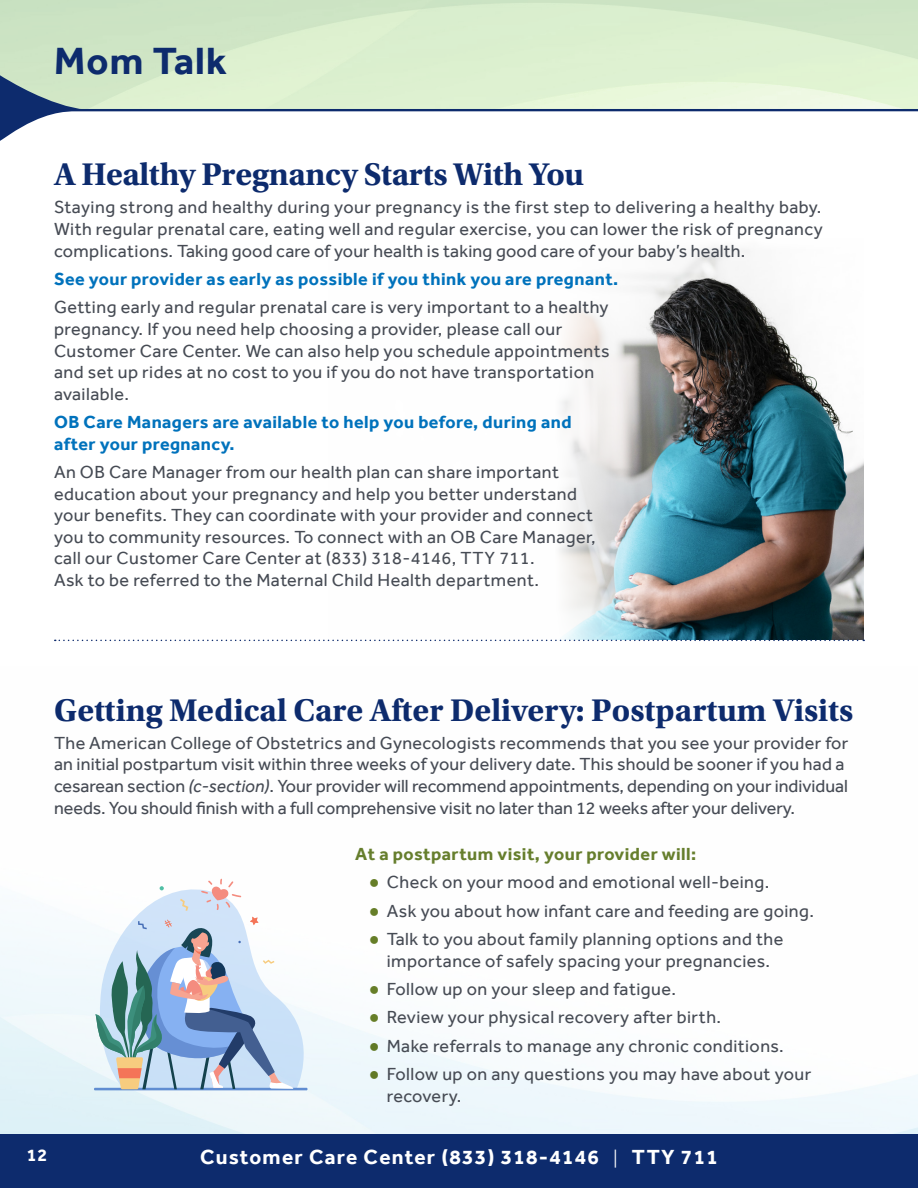
<style>
.page{position:relative;width:918px;height:1188px;background:#fff}
.page>*{position:absolute;margin:0;border:0;box-sizing:border-box;transform-origin:0 0}
.t1{font:700 39px "Effra";letter-spacing:.03em;color:#0d2b6d}
.t2{font:700 33px "Utopia Std";color:#0d2b6d}
.t3{font:700 21px "Effra";letter-spacing:.06em;color:#fff}
.t4{font:18px/21.6px "Effra";letter-spacing:.025em;color:#464b54}
.t5{font:18px/21.6px "Effra";color:#464b54}
.t6{font:700 18px/21.6px "Effra";letter-spacing:.025em;color:#0072bc}
.t7{font:700 18px "Effra";letter-spacing:.025em;color:#667e2d}
.t8{font:700 18px "Effra";color:#fff}
.s1{font-style:italic}
.s2{font-family:"Times New Roman";color:#667e28}
.s3{font-family:"Times New Roman";color:#617926}
</style>
<div class="page">
<div style="left:0;top:1134px;width:918px;height:54px;background:#0d2b6d"></div>
<hr style="left:94px;top:1088px;width:214px;height:2px;background:#608dd1">
<svg style="left:95px;top:879px;width:209px;height:210px"></svg>
<img style="left:328px;top:248px;width:536px;height:392px">
<svg style="left:55px;top:640px;width:809px;height:1px"></svg>
<svg style="left:0;top:0;width:918px;height:141px"></svg>
<h2 class="t1" style="left:54px;top:38px;width:174px">Mom Talk</h2>
<h3 class="t2" style="left:54px;top:155px;width:532px">A Healthy Pregnancy Starts With You</h3>
<p class="t4" style="left:54px;top:196px;width:770px;text-align:justify">Staying strong and healthy during your pregnancy is the first step to delivering a healthy baby.<br>With regular prenatal care, eating well and regular exercise, you can lower the risk of pregnancy complications. Taking good care of your health is taking good care of your baby’s health.</p>
<p class="t6" style="left:54px;top:268px;width:566px">See your provider as early as possible if you think you are pregnant.</p>
<p class="t4" style="left:54px;top:296px;width:557px">Getting early and regular prenatal care is very important to a healthy pregnancy. If you need help choosing a provider, please call our Customer Care Center. We can also help you schedule appointments and set up rides at no cost to you if you do not have transportation available.</p>
<p class="t6" style="left:54px;top:411px;width:519px">OB Care Managers are available to help you before, during and after your pregnancy.</p>
<p class="t4" style="left:54px;top:461px;width:543px">An OB Care Manager from our health plan can share important education about your pregnancy and help you better understand your benefits. They can coordinate with your provider and connect you to community resources. To connect with an OB Care Manager, call our Customer Care Center at (833) 318-4146, TTY 711.<br>Ask to be referred to the Maternal Child Health department.</p>
<h3 class="t2" style="left:54px;top:691px;width:801px">Getting Medical Care After Delivery: Postpartum Visits</h3>
<p class="t5" style="left:54px;top:732px;width:796px">The American College of Obstetrics and Gynecologists recommends that you see your provider for an initial postpartum visit within three weeks of your delivery date. This should be sooner if you had a cesarean section <span class="s1">(c-section)</span>. Your provider will recommend appointments, depending on your individual needs. You should finish with a full comprehensive visit no later than 12 weeks after your delivery.</p>
<h4 class="t7" style="left:355px;top:843px;width:342px">At a postpartum visit, your provider will:</h4>
<p class="t4" style="left:369px;top:871px;width:402px"><span class="s2">●</span> Check on your mood and emotional well-being.</p>
<p class="t4" style="left:369px;top:900px;width:447px"><span class="s2">●</span> Ask you about how infant care and feeding are going.</p>
<p class="t4" style="left:369px;top:928px;width:416px;text-align:center"><span class="s2">●</span> Talk to you about family planning options and the importance of safely spacing your pregnancies.</p>
<p class="t4" style="left:369px;top:978px;width:309px"><span class="s2">●</span> Follow up on your sleep and fatigue.</p>
<p class="t4" style="left:369px;top:1006px;width:354px"><span class="s2">●</span> Review your physical recovery after birth.</p>
<p class="t4" style="left:369px;top:1035px;width:416px"><span class="s3">●</span> Make referrals to manage any chronic conditions.</p>
<p class="t4" style="left:387px;top:1063px;width:426px;text-indent:-18px"><span class="s3">●</span> Follow up on any questions you may have about your recovery.</p>
<p class="t8" style="left:27px;top:1145px;width:22px">12</p>
<p class="t3" style="left:200px;top:1145px;width:400px">Customer Care Center (833) 318-4146</p>
<p class="t3" style="left:632px;top:1145px;width:87px">TTY 711</p>
</div>
